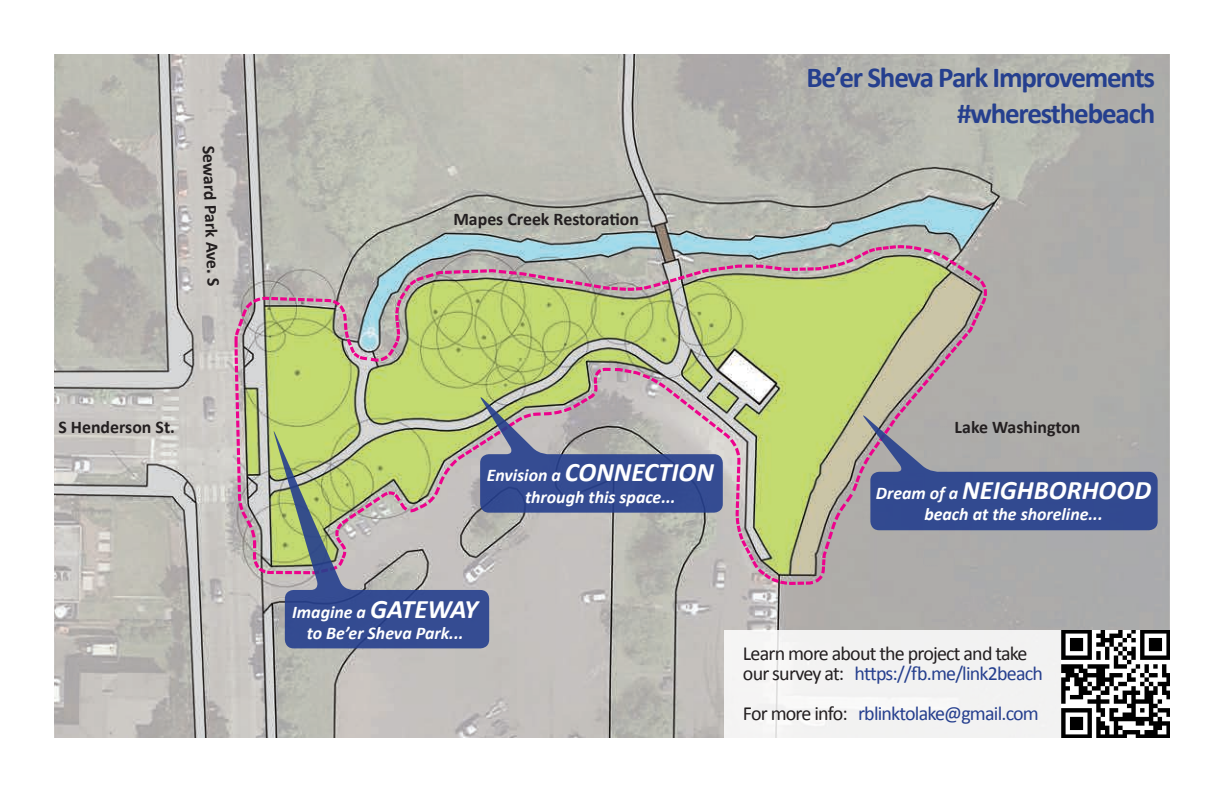
<style>
.page{position:relative;width:1224px;height:792px;background:#fff}
.page>*{position:absolute;margin:0;border:0;box-sizing:border-box;transform-origin:0 0}
.t1{font:700 29px "Calibri";letter-spacing:-.04em;color:#253f8e}
.t2{font:italic 700 26.8px "Calibri";color:#fff}
.t3{font:20px/20px "Calibri";letter-spacing:-.04em;color:#231f20}
.t4{font:20px "Calibri";letter-spacing:-.04em;color:#253f8e}
.t5{font:italic 700 17.8px/21.4px "Calibri";color:#fff;text-align:center}
.t6{font:700 17.8px "Calibri";color:#231f20}
.s1{font-size:17.8px}
.s2{font-size:26.8px}
.s3{color:#253f8e}
.s4{color:#231f20}
</style>
<div class="page">
<img style="left:54px;top:54px;width:1116px;height:684px">
<svg style="left:233px;top:587px;width:756px;height:112px;background:#bcb9b6"></svg>
<svg style="left:273px;top:587px;width:216px;height:61px;background:#405493"></svg>
<svg style="left:233px;top:244px;width:925px;height:343px;background:#a9ad98"></svg>
<div style="left:724px;top:630px;width:338px;height:108px;background:#f2f2f2"></div>
<img style="left:1062px;top:630px;width:108px;height:108px">
<p class="t6" style="left:220px;top:145px;width:142px;rotate:88deg">Seward Park Ave. S</p>
<p class="t6" style="left:58px;top:416px;width:118px">S Henderson St.</p>
<p class="t6" style="left:453px;top:208px;width:187px">Mapes Creek Restoration</p>
<p class="t1" style="left:807px;top:59px;width:350px">Be’er Sheva Park Improvements</p>
<p class="t1" style="left:957px;top:95px;width:200px">#wheresthebeach</p>
<p class="t6" style="left:955px;top:416px;width:127px">Lake Washington</p>
<p class="t2" style="left:487px;top:455px;width:229px"><span class="s1">Envision a</span> CONNECTION</p>
<p class="t5" style="left:525px;top:486px;width:152px">through this space...</p>
<p class="t2" style="left:876px;top:473px;width:277px"><span class="s1">Dream of a</span> NEIGHBORHOOD</p>
<p class="t5" style="left:924px;top:504px;width:180px">beach at the shoreline...</p>
<p class="t5" style="left:292px;top:601px;width:188px">Imagine a <span class="s2">GATEWAY </span>to Be’er Sheva Park...</p>
<p class="t3" style="left:743px;top:643px;width:301px">Learn more about the project and take our survey at: <span class="s3">https://fb.me/link2beach</span></p>
<p class="t4" style="left:743px;top:701px;width:297px"><span class="s4">For more info:</span> rblinktolake@gmail.com</p>
</div>
